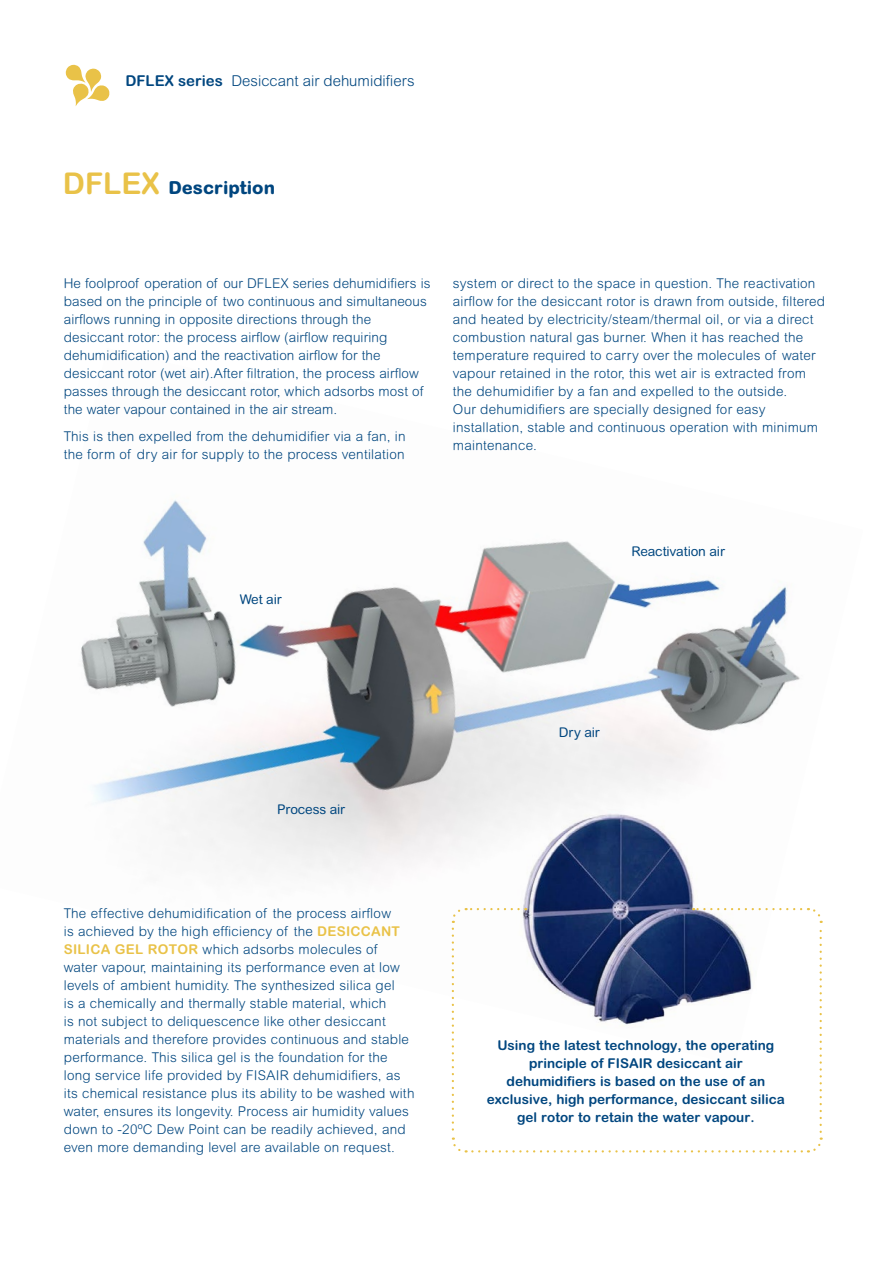
<style>
.page{position:relative;width:893px;height:1263px;background:#fff}
.page>*{position:absolute;margin:0;border:0;box-sizing:border-box;transform-origin:0 0}
.t1{font:800 18px "Arial Rounded MT";color:#00467f}
.t2{font:300 15px "Arial Rounded MT";color:#00467f}
.t3{font:300 13.5px/18px "Arial Rounded MT";letter-spacing:.02em;color:#00467f}
.t4{font:700 13.5px/18px "Arial Rounded MT";color:#00467f;text-align:center}
.t5{font:700 13.5px "Arial Rounded MT";letter-spacing:.02em;color:#e9c248}
.t6{font:13.35px "Arial Rounded MT";letter-spacing:-.01em;color:#00467f}
.s1{font-weight:700}
.s2{font-weight:700;font-size:30px;color:#e9c248}
.s3{font-weight:700;color:#e9c248}
</style>
<div class="page">
<svg style="left:66px;top:65px;width:44px;height:41px"></svg>
<img style="left:81px;top:500px;width:719px;height:373px">
<img style="left:517px;top:799px;width:240px;height:108px">
<svg style="left:451px;top:907px;width:372px;height:246px"></svg>
<p class="t2" style="left:125px;top:73px;width:291px"><span class="s1">DFLEX series</span> Desiccant air dehumidifiers</p>
<h1 class="t1" style="left:63px;top:177px;width:214px"><span class="s2">DFLEX</span> Description</h1>
<p class="t3" style="left:64px;top:274px;width:368px">He foolproof operation of our DFLEX series dehumidifiers is based on the principle of two continuous and simultaneous airflows running in opposite directions through the desiccant rotor: the process airflow (airflow requiring dehumidification) and the reactivation airflow for the desiccant rotor (wet air).After filtration, the process airflow passes through the desiccant rotor, which adsorbs most of the water vapour contained in the air stream.</p>
<p class="t3" style="left:64px;top:427px;width:343px">This is then expelled from the dehumidifier via a fan, in the form of dry air for supply to the process ventilation</p>
<p class="t3" style="left:453px;top:274px;width:374px">system or direct to the space in question. The reactivation airflow for the desiccant rotor is drawn from outside, filtered and heated by electricity/steam/thermal oil, or via a direct combustion natural gas burner. When it has reached the temperature required to carry over the molecules of water vapour retained in the rotor, this wet air is extracted from the dehumidifier by a fan and expelled to the outside.<br>Our dehumidifiers are specially designed for easy installation, stable and continuous operation with minimum maintenance.</p>
<p class="t6" style="left:240px;top:591px;width:43px">Wet air</p>
<p class="t6" style="left:632px;top:544px;width:95px">Reactivation air</p>
<p class="t6" style="left:277px;top:802px;width:70px">Process air</p>
<p class="t3" style="left:64px;top:904px;width:329px">The effective dehumidification of the process airflow is achieved by the high efficiency of the <span class="s3">desi</span></p>
<p class="t5" style="left:351px;top:923px;width:51px">ccant</p>
<p class="t3" style="left:64px;top:940px;width:352px;text-indent:27px"><span class="s3">ca gel rotor</span> which adsorbs molecules of water vapour, maintaining its performance even at low levels of ambient humidity. The synthesized silica gel<br>is a chemically and thermally stable material, which<br>is not subject to deliquescence like other desiccant materials and therefore provides continuous and stable performance. This silica gel is the foundation for the long service life provided by FISAIR dehumidifiers, as its chemical resistance plus its ability to be washed with water, ensures its longevity. Process air humidity values down to -20ºC Dew Point can be readily achieved, and even more demanding level are available on request.</p>
<p class="t5" style="left:64px;top:941px;width:8px">sili</p>
<p class="t6" style="left:559px;top:724px;width:42px">Dry air</p>
<p class="t4" style="left:487px;top:1036px;width:299px">Using the latest technology, the operating principle of FISAIR desiccant air dehumidifiers is based on the use of an exclusive, high performance, desiccant silica gel rotor to retain the water vapour.</p>
</div>
